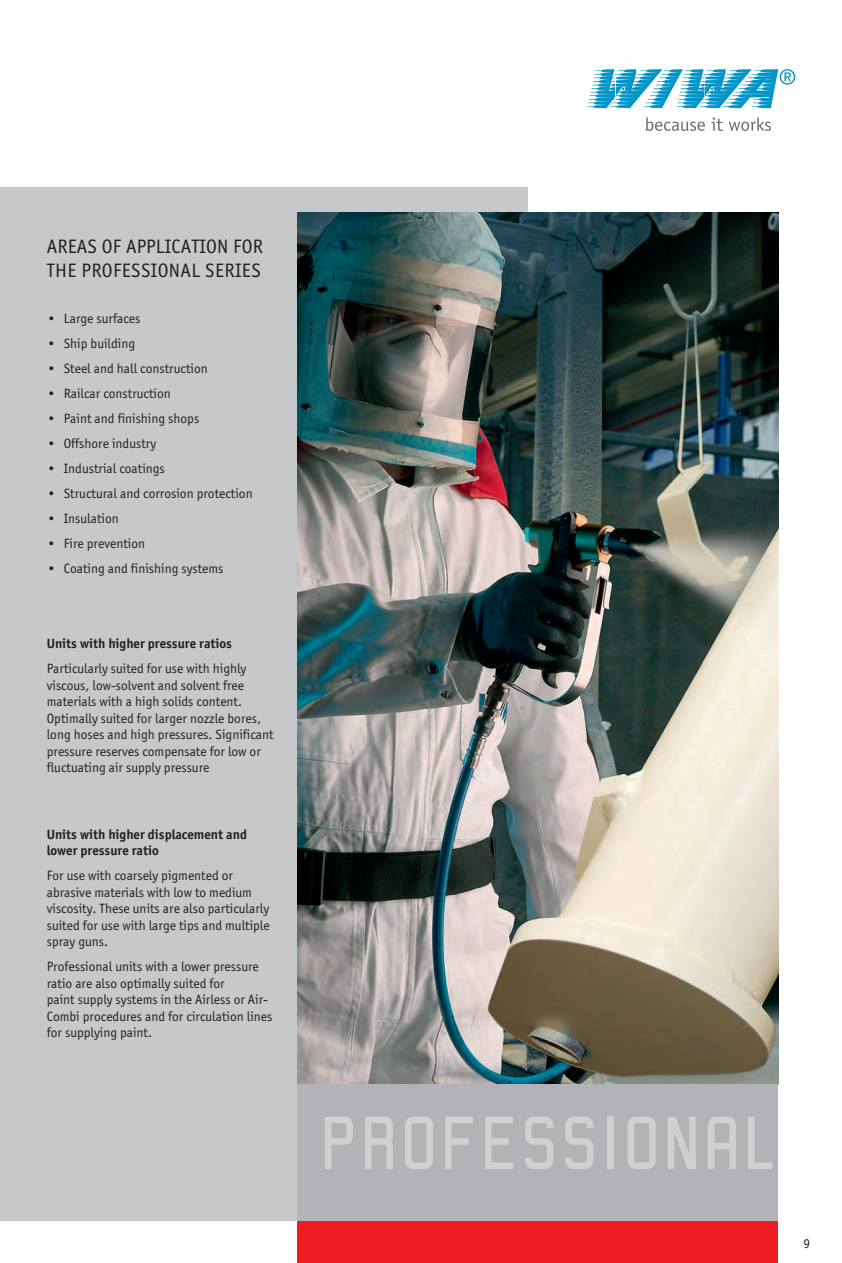
<style>
.page{position:relative;width:842px;height:1263px;background:#fff}
.page>*{position:absolute;margin:0;border:0;box-sizing:border-box;transform-origin:0 0}
.t1{font:79.5px "Robust ICG";letter-spacing:.01em;color:#cfd0d2}
.t2{font:19.5px/23.4px "Officina San ITC";letter-spacing:.02em;color:#231f20}
.Aufzählung_Pluspunkt{font:13.5px/16.5px "Officina San ITC";color:#231f20}
.Aufzählung_Pluspunkt-2{font:700 13.5px/16.5px "Officina San ITC";color:#231f20}
</style>
<div class="page">
<svg style="left:646px;top:117px;width:59px;height:14px"></svg>
<svg style="left:711px;top:117px;width:12px;height:14px"></svg>
<svg style="left:729px;top:117px;width:42px;height:14px"></svg>
<svg style="left:587px;top:69px;width:208px;height:39px"></svg>
<div style="left:298px;top:1220px;width:480px;height:43px;background:#ee1d23"></div>
<div style="left:0;top:187px;width:527px;height:1033px;background:#c7c8ca"></div>
<img style="left:298px;top:213px;width:480px;height:871px">
<div style="left:298px;top:1084px;width:480px;height:136px;background:#b2b3b7"></div>
<p class="t2" style="left:47px;top:235px;width:218px">AREAS OF APPLICATION FOR<br>THE PROFESSIONAL SERIES</p>
<p class="Aufzählung_Pluspunkt" style="left:47px;top:310px;width:95px">• Large surfaces</p>
<p class="Aufzählung_Pluspunkt" style="left:47px;top:335px;width:90px">• Ship building</p>
<p class="Aufzählung_Pluspunkt" style="left:47px;top:360px;width:162px">• Steel and hall construction</p>
<p class="Aufzählung_Pluspunkt" style="left:47px;top:385px;width:126px">• Railcar construction</p>
<p class="Aufzählung_Pluspunkt" style="left:47px;top:410px;width:154px">• Paint and finishing shops</p>
<p class="Aufzählung_Pluspunkt" style="left:47px;top:435px;width:111px">• Offshore industry</p>
<p class="Aufzählung_Pluspunkt" style="left:47px;top:460px;width:120px">• Industrial coatings</p>
<p class="Aufzählung_Pluspunkt" style="left:47px;top:485px;width:207px">• Structural and corrosion protection</p>
<p class="Aufzählung_Pluspunkt" style="left:47px;top:510px;width:74px">• Insulation</p>
<p class="Aufzählung_Pluspunkt" style="left:47px;top:536px;width:100px">• Fire prevention</p>
<p class="Aufzählung_Pluspunkt" style="left:47px;top:561px;width:178px">• Coating and finishing systems</p>
<p class="Aufzählung_Pluspunkt-2" style="left:47px;top:635px;width:187px">Units with higher pressure ratios</p>
<p class="Aufzählung_Pluspunkt" style="left:47px;top:661px;width:228px">Particularly suited for use with highly viscous, low-solvent and solvent free materials with a high solids content.<br>Optimally suited for larger nozzle bores, long hoses and high pressures. Significant pressure reserves compensate for low or fluctuating air supply pressure</p>
<p class="Aufzählung_Pluspunkt-2" style="left:47px;top:826px;width:202px">Units with higher displacement and lower pressure ratio</p>
<p class="Aufzählung_Pluspunkt" style="left:47px;top:868px;width:224px">For use with coarsely pigmented or abrasive materials with low to medium viscosity. These units are also particularly suited for use with large tips and multiple spray guns.</p>
<p class="Aufzählung_Pluspunkt" style="left:47px;top:958px;width:227px">Professional units with a lower pressure ratio are also optimally suited for<br>paint supply systems in the Airless or Air-Combi procedures and for circulation lines for supplying paint.</p>
<p class="t1" style="left:319px;top:1100px;width:460px">PROFESSIONAL</p>
<p class="Aufzählung_Pluspunkt" style="left:803px;top:1235px;width:8px">9</p>
</div>
